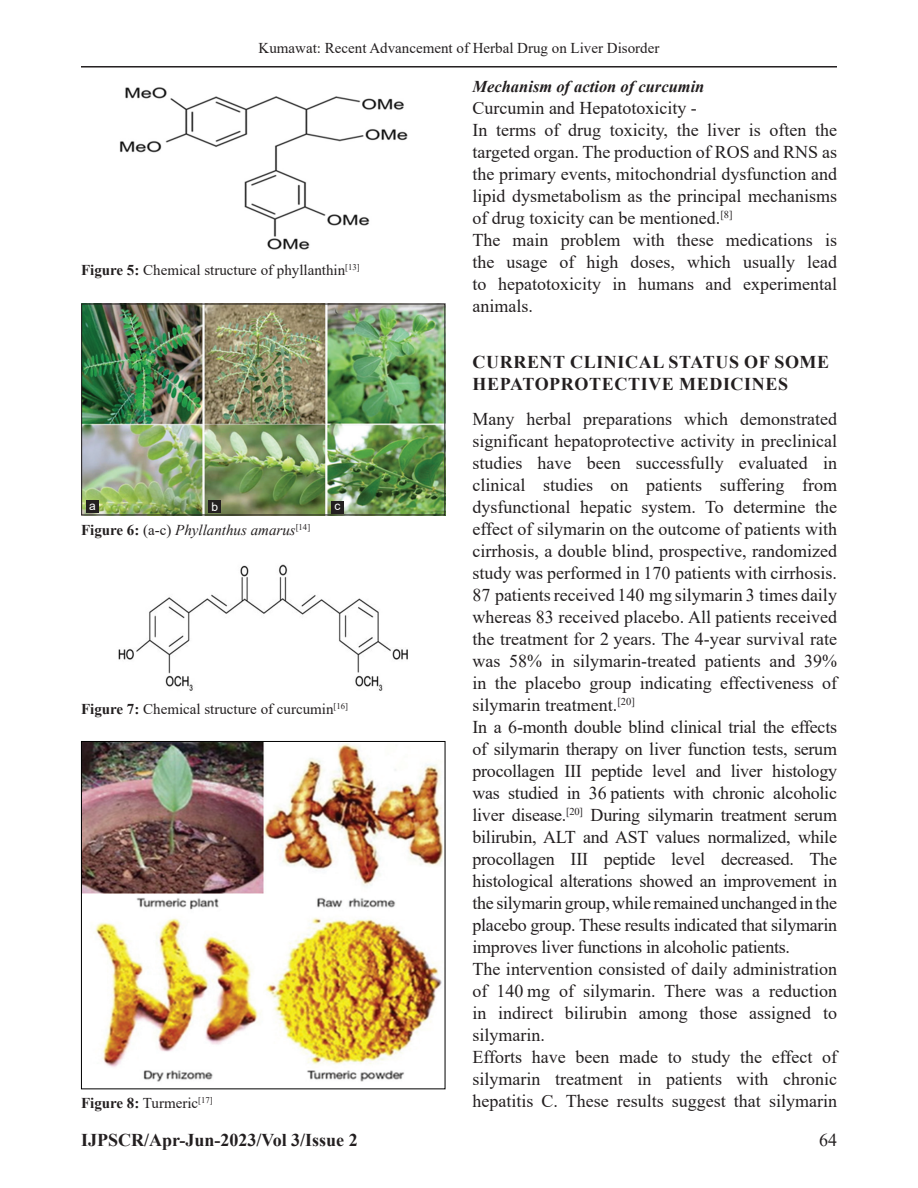
<style>
.page{position:relative;width:918px;height:1188px;background:#fff}
.page>*{position:absolute;margin:0;border:0;box-sizing:border-box;transform-origin:0 0}
.TX{font:18px/22px "Times New Roman";color:#231f20;text-align:justify}
.t1{font:700 18px/22px "Times New Roman";letter-spacing:.035em;color:#231f20}
.t2{font:700 18px "Times New Roman";color:#231f20}
.t3{font:italic 700 16.5px "Times New Roman";color:#231f20}
.FGC{font:15px "Times New Roman";color:#231f20}
.FGC-2{font:italic 15px "Times New Roman";color:#231f20}
.FGC-3{font:700 15px "Times New Roman";color:#231f20}
.LABEL{font:12px "Arial";color:#fff}
.s1{font-weight:700}
.s2{font-weight:700;font-style:normal}
.s3{font-style:normal}
.s4{font-weight:400}
</style>
<div class="page">
<hr style="left:81px;top:66px;width:756px;height:2px;background:#231f20">
<img style="left:83px;top:306px;width:360px;height:207px">
<div style="left:81px;top:304px;width:364px;height:211px;border:1px solid #231f20"></div>
<img style="left:119px;top:87px;width:289px;height:163px">
<img style="left:83px;top:743px;width:360px;height:339px">
<div style="left:81px;top:741px;width:364px;height:348px;border:1px solid #000"></div>
<img style="left:118px;top:564px;width:290px;height:127px">
<div style="left:331px;top:501px;width:13px;height:12px;background:#231f20"></div>
<div style="left:208px;top:500px;width:13px;height:13px;background:#231f20"></div>
<div style="left:86px;top:500px;width:13px;height:13px;background:#231f20"></div>
<p class="FGC" style="left:259px;top:37px;width:402px">Kumawat: Recent Advancement of Herbal Drug on Liver Disorder</p>
<p class="FGC" style="left:81px;top:260px;width:280px"><span class="s1">Figure 5:</span> Chemical structure of phyllanthin<sup>[13]</sup></p>
<p class="LABEL" style="left:89px;top:498px;width:8px">a</p>
<p class="LABEL" style="left:211px;top:499px;width:8px">b</p>
<p class="LABEL" style="left:334px;top:498px;width:7px">c</p>
<p class="FGC-2" style="left:81px;top:519px;width:231px"><span class="s2">Figure 6:</span> <span class="s3">(a-c)</span> Phyllanthus amarus<sup>[14]</sup></p>
<p class="FGC" style="left:81px;top:699px;width:269px"><span class="s1">Figure 7:</span> Chemical structure of curcumin<sup>[16]</sup></p>
<p class="FGC-3" style="left:81px;top:1092px;width:133px">Figure 8: <span class="s4">Turmeric</span><sup>[17]</sup></p>
<h3 class="t3" style="left:472px;top:75px;width:233px">Mechanism of action of curcumin</h3>
<p class="TX" style="left:472px;top:97px;width:226px">Curcumin and Hepatotoxicity -</p>
<p class="TX" style="left:472px;top:119px;width:366px">In terms of drug toxicity, the liver is often the targeted organ. The production of ROS and RNS as the primary events, mitochondrial dysfunction and lipid dysmetabolism as the principal mechanisms of drug toxicity can be mentioned.<sup>[8]</sup></p>
<p class="TX" style="left:472px;top:228px;width:366px">The main problem with these medications is the usage of high doses, which usually lead to hepatotoxicity in humans and experimental animals.</p>
<h1 class="t1" style="left:472px;top:350px;width:358px">CURRENT CLINICAL STATUS OF SOME<br>HEPATOPROTECTIVE MEDICINES</h1>
<p class="TX" style="left:472px;top:408px;width:366px">Many herbal preparations which demonstrated significant hepatoprotective activity in preclinical studies have been successfully evaluated in clinical studies on patients suffering from dysfunctional hepatic system. To determine the effect of silymarin on the outcome of patients with cirrhosis, a double blind, prospective, randomized study was performed in 170 patients with cirrhosis.<br>87 patients received 140 mg silymarin 3 times daily whereas 83 received placebo. All patients received the treatment for 2 years. The 4-year survival rate was 58% in silymarin-treated patients and 39% in the placebo group indicating effectiveness of silymarin treatment.<sup>[20]</sup></p>
<p class="TX" style="left:472px;top:716px;width:366px">In a 6-month double blind clinical trial the effects of silymarin therapy on liver function tests, serum procollagen III peptide level and liver histology was studied in 36 patients with chronic alcoholic liver disease.<sup>[20]</sup> During silymarin treatment serum bilirubin, ALT and AST values normalized, while procollagen III peptide level decreased. The histological alterations showed an improvement in the silymarin group, while remained unchanged in the placebo group. These results indicated that silymarin improves liver functions in alcoholic patients.</p>
<p class="TX" style="left:472px;top:957px;width:366px">The intervention consisted of daily administration of 140 mg of silymarin. There was a reduction in indirect bilirubin among those assigned to silymarin.</p>
<p class="TX" style="left:472px;top:1045px;width:366px">Efforts have been made to study the effect of silymarin treatment in patients with chronic hepatitis C. These results suggest that silymarin</p>
<p class="t2" style="left:81px;top:1127px;width:278px">IJPSCR/Apr-Jun-2023/Vol 3/Issue 2</p>
<p class="TX" style="left:819px;top:1129px;width:19px">64</p>
</div>
